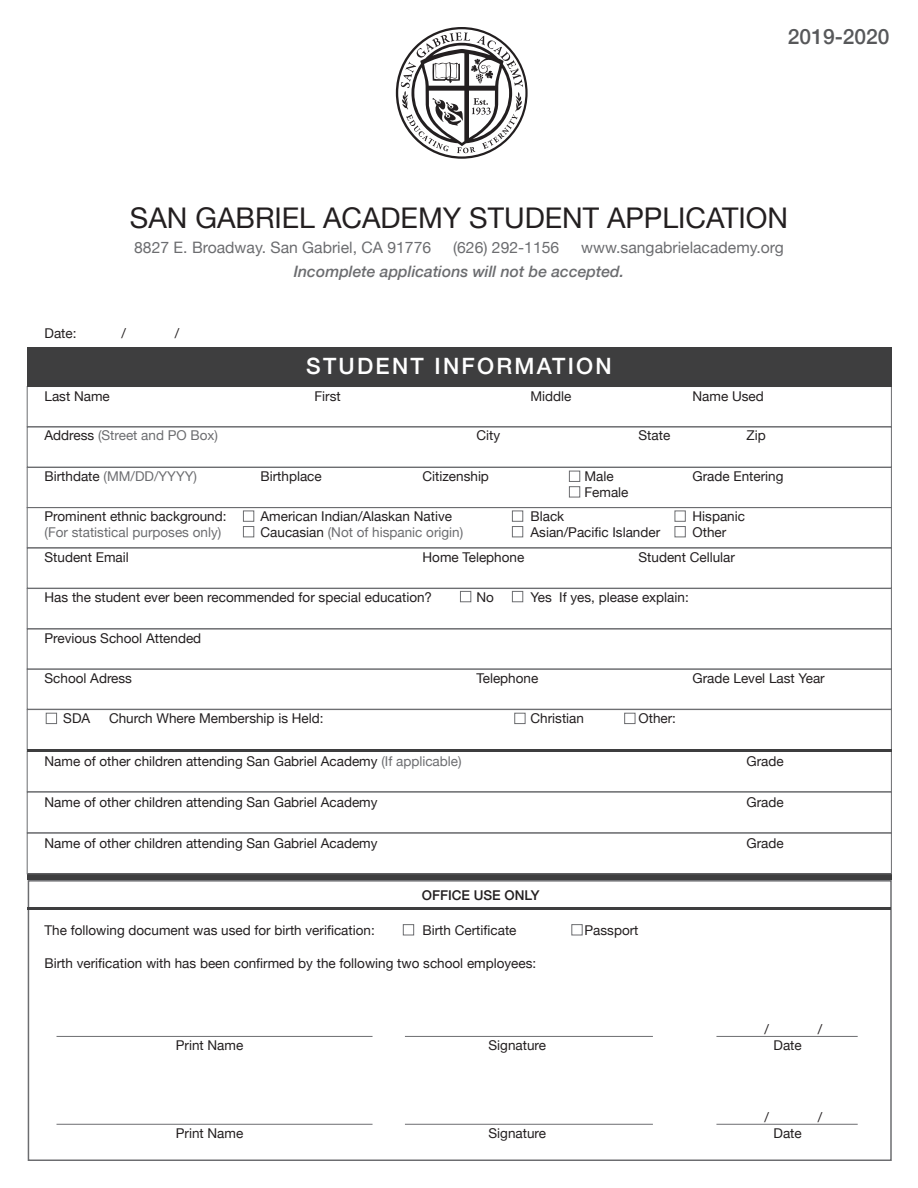
<style>
.page{position:relative;width:918px;height:1188px;background:#fff}
.page>*{position:absolute;margin:0;border:0;box-sizing:border-box;transform-origin:0 0}
.t1{font:28.5px "Helvetica Neue";color:#231f20}
.t2{font:500 22.5px "Helvetica Neue";letter-spacing:.1em;color:#fff}
.t3{font:500 21px "Helvetica Neue";color:#57585a}
.t4{font:15.75px "Helvetica Neue";color:#6c6d70}
.t5{font:italic 500 15.75px "Helvetica Neue";color:#6c6d70}
.t6{font:13.5px "Helvetica Neue";color:#231f20}
.t7{font:13.5px "Helvetica Neue";color:#6c6d70}
.t8{font:500 13.5px "Helvetica Neue";color:#231f20}
.s1{color:#231f20}
.s2{color:#6c6d70}
</style>
<div class="page">
<div style="left:27px;top:588px;width:865px;height:41px;border:1px solid #6c6d70"></div>
<div style="left:27px;top:548px;width:865px;height:40px;border:1px solid #6c6d70"></div>
<div style="left:27px;top:386px;width:865px;height:41px;border:1px solid #6c6d70"></div>
<div style="left:27px;top:467px;width:865px;height:41px;border:1px solid #6c6d70"></div>
<div style="left:27px;top:507px;width:865px;height:41px;border:1px solid #6c6d70"></div>
<div style="left:28px;top:880px;width:864px;height:281px;border:2px solid #6c6d70"></div>
<hr style="left:27px;top:907px;width:864px;height:3px;background:#3e3e3f">
<div style="left:27px;top:874px;width:865px;height:6px;background:#3e3e3f"></div>
<hr style="left:57px;top:1124px;width:316px;height:1px;background:#6c6d70">
<hr style="left:57px;top:1036px;width:316px;height:1px;background:#6c6d70">
<hr style="left:405px;top:1124px;width:248px;height:1px;background:#6c6d70">
<hr style="left:405px;top:1036px;width:248px;height:1px;background:#6c6d70">
<hr style="left:716px;top:1124px;width:142px;height:1px;background:#6c6d70">
<hr style="left:716px;top:1036px;width:142px;height:1px;background:#6c6d70">
<div style="left:572px;top:924px;width:10px;height:11px;border:1px solid #6c6d70"></div>
<div style="left:403px;top:924px;width:11px;height:11px;border:1px solid #6c6d70"></div>
<div style="left:27px;top:629px;width:865px;height:40px;border:1px solid #6c6d70"></div>
<div style="left:27px;top:669px;width:865px;height:40px;border:1px solid #6c6d70"></div>
<div style="left:27px;top:709px;width:865px;height:41px;border:1px solid #6c6d70"></div>
<div style="left:27px;top:751px;width:865px;height:41px;border:1px solid #6c6d70"></div>
<div style="left:27px;top:792px;width:865px;height:41px;border:1px solid #6c6d70"></div>
<div style="left:27px;top:833px;width:865px;height:41px;border:1px solid #6c6d70"></div>
<div style="left:569px;top:471px;width:11px;height:11px;border:1px solid #6c6d70"></div>
<div style="left:512px;top:511px;width:11px;height:10px;border:1px solid #6c6d70"></div>
<div style="left:675px;top:511px;width:11px;height:10px;border:1px solid #6c6d70"></div>
<div style="left:243px;top:511px;width:11px;height:10px;border:1px solid #6c6d70"></div>
<div style="left:569px;top:486px;width:11px;height:11px;border:1px solid #6c6d70"></div>
<div style="left:512px;top:526px;width:11px;height:11px;border:1px solid #6c6d70"></div>
<div style="left:512px;top:591px;width:11px;height:11px;border:1px solid #6c6d70"></div>
<div style="left:460px;top:591px;width:11px;height:11px;border:1px solid #6c6d70"></div>
<div style="left:46px;top:713px;width:11px;height:11px;border:1px solid #6c6d70"></div>
<div style="left:515px;top:713px;width:10px;height:11px;border:1px solid #6c6d70"></div>
<div style="left:624px;top:713px;width:11px;height:11px;border:1px solid #6c6d70"></div>
<div style="left:675px;top:526px;width:11px;height:11px;border:1px solid #6c6d70"></div>
<div style="left:243px;top:526px;width:11px;height:11px;border:1px solid #6c6d70"></div>
<hr style="left:27px;top:749px;width:865px;height:3px;background:#3e3e3f">
<div style="left:27px;top:347px;width:865px;height:39px;background:#3e3e3f"></div>
<svg style="left:396px;top:27px;width:132px;height:132px"></svg>
<h3 class="t3" style="left:788px;top:19px;width:103px">2019-2020</h3>
<p class="t1" style="left:130px;top:197px;width:660px">SAN GABRIEL ACADEMY STUDENT APPLICATION</p>
<p class="t4" style="left:134px;top:236px;width:298px">8827 E. Broadway. San Gabriel, CA 91776</p>
<p class="t4" style="left:453px;top:236px;width:108px">(626) 292-1156</p>
<p class="t4" style="left:581px;top:236px;width:204px">www.sangabrielacademy.org</p>
<p class="t5" style="left:294px;top:258px;width:332px">Incomplete applications will not be accepted.</p>
<p class="t6" style="left:45px;top:323px;width:34px">Date:</p>
<p class="t6" style="left:122px;top:323px;width:6px">/</p>
<p class="t6" style="left:175px;top:323px;width:6px">/</p>
<p class="t2" style="left:306px;top:348px;width:307px">STUDENT INFORMATION</p>
<p class="t6" style="left:45px;top:386px;width:67px">Last Name</p>
<p class="t6" style="left:315px;top:386px;width:28px">First</p>
<p class="t6" style="left:531px;top:386px;width:43px">Middle</p>
<p class="t6" style="left:693px;top:386px;width:73px">Name Used</p>
<p class="t7" style="left:45px;top:426px;width:175px"><span class="s1">Address</span> (Street and PO Box)</p>
<p class="t6" style="left:477px;top:426px;width:25px">City</p>
<p class="t6" style="left:639px;top:426px;width:33px">State</p>
<p class="t6" style="left:747px;top:426px;width:21px">Zip</p>
<p class="t7" style="left:45px;top:466px;width:154px"><span class="s1">Birthdate</span> (MM/DD/YYYY)</p>
<p class="t6" style="left:261px;top:466px;width:63px">Birthplace</p>
<p class="t6" style="left:423px;top:466px;width:68px">Citizenship</p>
<p class="t6" style="left:585px;top:466px;width:31px">Male</p>
<p class="t6" style="left:693px;top:466px;width:93px">Grade Entering</p>
<p class="t6" style="left:585px;top:482px;width:46px">Female</p>
<p class="t6" style="left:45px;top:507px;width:184px">Prominent ethnic background:</p>
<p class="t6" style="left:261px;top:507px;width:193px">American Indian/Alaskan Native</p>
<p class="t6" style="left:531px;top:507px;width:35px">Black</p>
<p class="t6" style="left:693px;top:507px;width:54px">Hispanic</p>
<p class="t7" style="left:45px;top:523px;width:178px">(For statistical purposes only)</p>
<p class="t7" style="left:261px;top:523px;width:204px"><span class="s1">Caucasian</span> (Not of hispanic origin)</p>
<p class="t6" style="left:531px;top:523px;width:131px">Asian/Pacific Islander</p>
<p class="t6" style="left:693px;top:523px;width:35px">Other</p>
<p class="t6" style="left:45px;top:548px;width:86px">Student Email</p>
<p class="t6" style="left:423px;top:548px;width:103px">Home Telephone</p>
<p class="t6" style="left:639px;top:548px;width:98px">Student Cellular</p>
<p class="t6" style="left:45px;top:587px;width:389px">Has the student ever been recommended for special education?</p>
<p class="t6" style="left:477px;top:587px;width:19px">No</p>
<p class="t6" style="left:531px;top:587px;width:160px">Yes If yes, please explain:</p>
<p class="t6" style="left:45px;top:629px;width:158px">Previous School Attended</p>
<p class="t6" style="left:45px;top:668px;width:89px">School Adress</p>
<p class="t6" style="left:477px;top:668px;width:63px">Telephone</p>
<p class="t6" style="left:693px;top:668px;width:134px">Grade Level Last Year</p>
<p class="t6" style="left:63px;top:708px;width:28px">SDA</p>
<p class="t6" style="left:109px;top:708px;width:216px">Church Where Membership is Held:</p>
<p class="t6" style="left:531px;top:708px;width:55px">Christian</p>
<p class="t6" style="left:639px;top:708px;width:39px">Other:</p>
<p class="t6" style="left:45px;top:752px;width:419px">Name of other children attending San Gabriel Academy <span class="s2">(If applicable)</span></p>
<p class="t6" style="left:747px;top:752px;width:39px">Grade</p>
<p class="t6" style="left:45px;top:793px;width:335px">Name of other children attending San Gabriel Academy</p>
<p class="t6" style="left:747px;top:793px;width:39px">Grade</p>
<p class="t6" style="left:45px;top:834px;width:335px">Name of other children attending San Gabriel Academy</p>
<p class="t6" style="left:747px;top:834px;width:39px">Grade</p>
<p class="t8" style="left:422px;top:884px;width:119px">OFFICE USE ONLY</p>
<p class="t6" style="left:45px;top:920px;width:332px">The following document was used for birth verification:</p>
<p class="t6" style="left:423px;top:920px;width:95px">Birth Certificate</p>
<p class="t6" style="left:585px;top:920px;width:55px">Passport</p>
<p class="t6" style="left:45px;top:953px;width:493px">Birth verification with has been confirmed by the following two school employees:</p>
<p class="t6" style="left:765px;top:1020px;width:6px">/</p>
<p class="t6" style="left:818px;top:1020px;width:6px">/</p>
<p class="t6" style="left:176px;top:1036px;width:69px">Print Name</p>
<p class="t6" style="left:489px;top:1036px;width:59px">Signature</p>
<p class="t6" style="left:774px;top:1036px;width:30px">Date</p>
<p class="t6" style="left:765px;top:1107px;width:6px">/</p>
<p class="t6" style="left:818px;top:1107px;width:6px">/</p>
<p class="t6" style="left:176px;top:1124px;width:69px">Print Name</p>
<p class="t6" style="left:489px;top:1124px;width:59px">Signature</p>
<p class="t6" style="left:774px;top:1124px;width:30px">Date</p>
</div>
